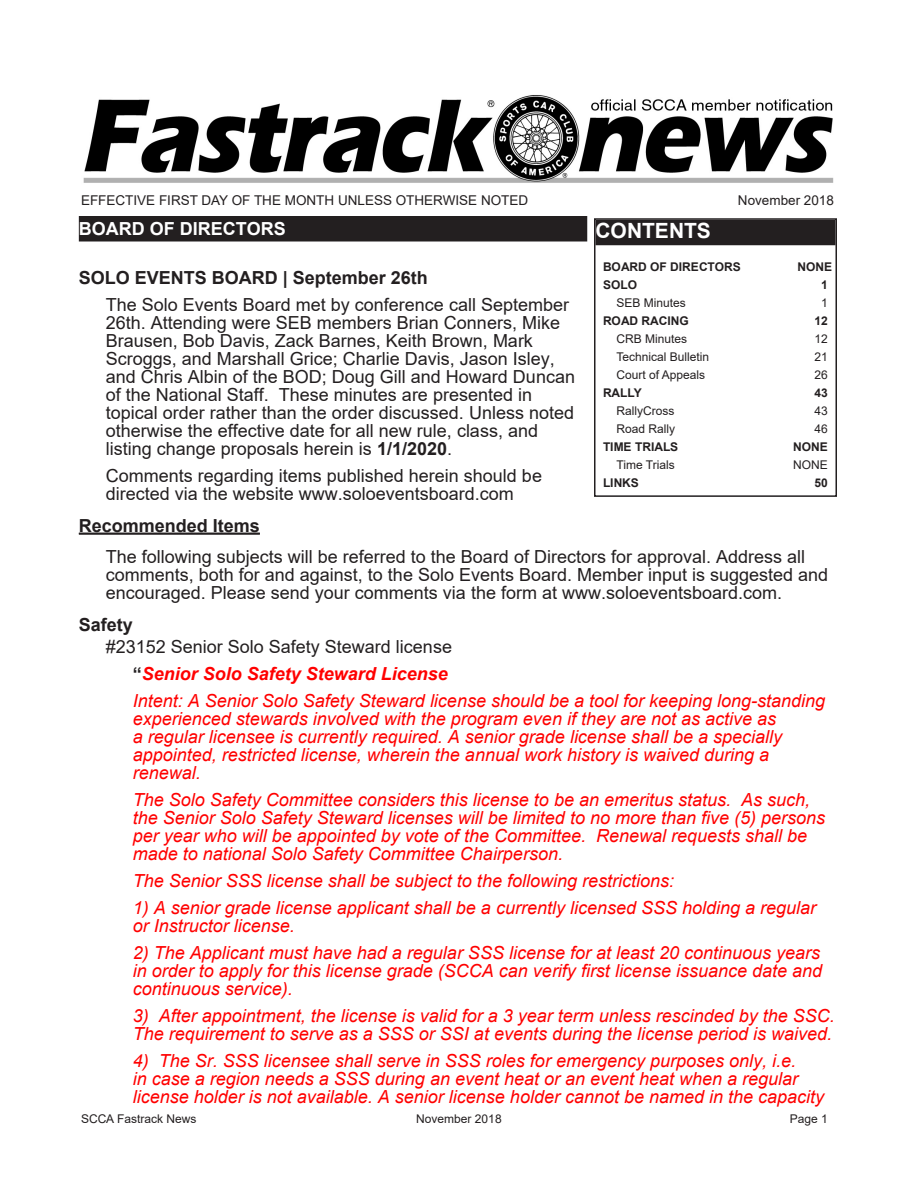
<style>
.page{position:relative;width:918px;height:1188px;background:#fff}
.page>*{position:absolute;margin:0;border:0;box-sizing:border-box;transform-origin:0 0}
.t1{font:700 21px "Arial";color:#fff}
.NormalTR11Bul2{font:italic 18px/18px "Arial";color:#f00}
.NormalTR11Bul{font:18px/18px "Arial";color:#231f20}
.NormalTR11Bul2-2{font:italic 700 18px "Arial";color:#f00}
.Heading_7_Arial{font:700 18px "Arial";color:#231f20}
.t2{font:700 18px "Arial";color:#fff}
.heading_5{font:700 18px "Arial";color:#231f20}
.heading_7{font:700 18px "Arial";color:#231f20}
.t3{font:13.5px "Arial";color:#231f20}
.t4{font:12px "Arial";color:#231f20}
.t5{font:700 12px "Arial";color:#231f20}
.s1{font-weight:700}
.s2{font-style:normal;color:#231f20}
</style>
<div class="page">
<img style="left:83px;top:95px;width:751px;height:88px">
<div style="left:79px;top:216px;width:508px;height:26px;background:#231f20"></div>
<hr style="left:79px;top:533px;width:181px;height:2px;background:#231f20">
<div style="left:596px;top:220px;width:240px;height:25px;background:#231f20"></div>
<div style="left:594px;top:218px;width:243px;height:279px;border:2px solid #231f20"></div>
<p class="t3" style="left:81px;top:191px;width:449px">EFFECTIVE FIRST DAY OF THE MONTH UNLESS OTHERWISE NOTED</p>
<p class="t3" style="left:738px;top:191px;width:98px">November 2018</p>
<p class="t1" style="left:596px;top:216px;width:117px">CONTENTS</p>
<p class="t5" style="left:603px;top:258px;width:139px">BOARD OF DIRECTORS</p>
<p class="t5" style="left:797px;top:258px;width:36px">NONE</p>
<p class="t5" style="left:603px;top:276px;width:36px">SOLO</p>
<p class="t5" style="left:821px;top:276px;width:8px">1</p>
<p class="t4" style="left:616px;top:294px;width:71px">SEB Minutes</p>
<p class="t4" style="left:821px;top:294px;width:8px">1</p>
<p class="t5" style="left:603px;top:312px;width:87px">ROAD RACING</p>
<p class="t5" style="left:815px;top:312px;width:15px">12</p>
<p class="t4" style="left:616px;top:330px;width:72px">CRB Minutes</p>
<p class="t4" style="left:815px;top:330px;width:15px">12</p>
<p class="t4" style="left:616px;top:348px;width:94px">Technical Bulletin</p>
<p class="t4" style="left:815px;top:348px;width:15px">21</p>
<p class="t4" style="left:616px;top:366px;width:90px">Court of Appeals</p>
<p class="t4" style="left:815px;top:366px;width:15px">26</p>
<p class="t5" style="left:603px;top:384px;width:40px">RALLY</p>
<p class="t5" style="left:815px;top:384px;width:15px">43</p>
<p class="t4" style="left:616px;top:402px;width:59px">RallyCross</p>
<p class="t4" style="left:815px;top:402px;width:15px">43</p>
<p class="t4" style="left:616px;top:420px;width:60px">Road Rally</p>
<p class="t4" style="left:815px;top:420px;width:15px">46</p>
<p class="t5" style="left:603px;top:438px;width:77px">TIME TRIALS</p>
<p class="t5" style="left:793px;top:438px;width:36px">NONE</p>
<p class="t4" style="left:616px;top:456px;width:60px">Time Trials</p>
<p class="t4" style="left:793px;top:456px;width:36px">NONE</p>
<p class="t5" style="left:603px;top:474px;width:37px">LINKS</p>
<p class="t5" style="left:815px;top:474px;width:15px">50</p>
<p class="t2" style="left:79px;top:216px;width:208px">BOARD OF DIRECTORS</p>
<p class="Heading_7_Arial" style="left:79px;top:265px;width:351px">SOLO EVENTS BOARD | September 26th</p>
<p class="NormalTR11Bul" style="left:106px;top:296px;width:471px">The Solo Events Board met by conference call September 26th. Attending were SEB members Brian Conners, Mike Brausen, Bob Davis, Zack Barnes, Keith Brown, Mark Scroggs, and Marshall Grice; Charlie Davis, Jason Isley, and Chris Albin of the BOD; Doug Gill and Howard Duncan of the National Staff. These minutes are presented in topical order rather than the order discussed. Unless noted otherwise the effective date for all new rule, class, and listing change proposals herein is <span class="s1">1/1/2020</span>.</p>
<p class="NormalTR11Bul" style="left:106px;top:467px;width:438px">Comments regarding items published herein should be directed via the website www.soloeventsboard.com</p>
<p class="heading_5" style="left:79px;top:513px;width:183px">Recommended Items</p>
<p class="NormalTR11Bul" style="left:106px;top:548px;width:724px">The following subjects will be referred to the Board of Directors for approval. Address all comments, both for and against, to the Solo Events Board. Member input is suggested and encouraged. Please send your comments via the form at www.soloeventsboard.com.</p>
<p class="heading_7" style="left:79px;top:612px;width:56px">Safety</p>
<p class="NormalTR11Bul" style="left:106px;top:638px;width:348px">#23152 Senior Solo Safety Steward license</p>
<p class="NormalTR11Bul2-2" style="left:133px;top:662px;width:317px"><span class="s2">“</span>Senior Solo Safety Steward License</p>
<p class="NormalTR11Bul2" style="left:133px;top:692px;width:694px">Intent: A Senior Solo Safety Steward license should be a tool for keeping long-standing experienced stewards involved with the program even if they are not as active as<br>a regular licensee is currently required. A senior grade license shall be a specially appointed, restricted license, wherein the annual work history is waived during a renewal.</p>
<p class="NormalTR11Bul2" style="left:133px;top:791px;width:694px">The Solo Safety Committee considers this license to be an emeritus status. As such, the Senior Solo Safety Steward licenses will be limited to no more than five (5) persons per year who will be appointed by vote of the Committee. Renewal requests shall be made to national Solo Safety Committee Chairperson.</p>
<p class="NormalTR11Bul2" style="left:133px;top:872px;width:543px">The Senior SSS license shall be subject to the following restrictions:</p>
<p class="NormalTR11Bul2" style="left:133px;top:899px;width:685px">1) A senior grade license applicant shall be a currently licensed SSS holding a regular or Instructor license.</p>
<p class="NormalTR11Bul2" style="left:133px;top:944px;width:691px;text-align:justify">2) The Applicant must have had a regular SSS license for at least 20 continuous years in order to apply for this license grade (SCCA can verify first license issuance date and continuous service).</p>
<p class="NormalTR11Bul2" style="left:133px;top:1007px;width:704px">3) After appointment, the license is valid for a 3 year term unless rescinded by the SSC.<br>The requirement to serve as a SSS or SSI at events during the license period is waived.</p>
<p class="NormalTR11Bul2" style="left:133px;top:1052px;width:693px">4) The Sr. SSS licensee shall serve in SSS roles for emergency purposes only, i.e.<br>in case a region needs a SSS during an event heat or an event heat when a regular license holder is not available. A senior license holder cannot be named in the capacity</p>
<p class="t4" style="left:81px;top:1111px;width:117px">SCCA Fastrack News</p>
<p class="t4" style="left:416px;top:1111px;width:87px">November 2018</p>
<p class="t4" style="left:790px;top:1111px;width:40px">Page 1</p>
</div>
